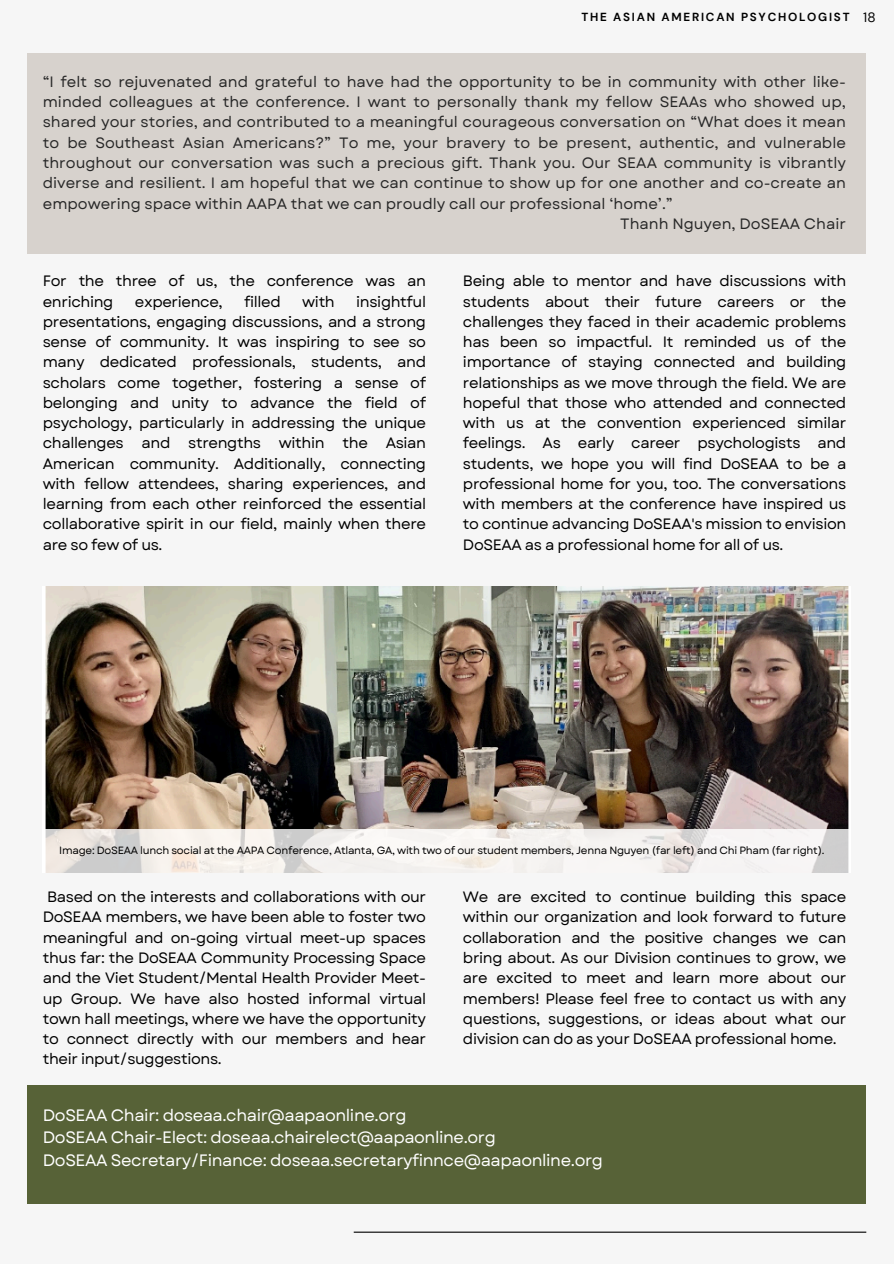
<style>
.page{position:relative;width:894px;height:1264px;background:#fff}
.page>*{position:absolute;margin:0;border:0;box-sizing:border-box;transform-origin:0 0}
.t1{font:16.5px/22.5px "Garet";letter-spacing:-.025em;color:#fff}
.t2{font:15px/20.2px "Garet";letter-spacing:-.025em;color:#000;text-align:justify}
.t3{font:15px "Garet";color:#272727}
.t4{font:13.5px "DM Sans";color:#000}
.t5{font:700 11.7px "DM Sans";letter-spacing:.15em;color:#000}
.t6{font:10.5px "Garet";letter-spacing:-.025em;color:#000}
</style>
<div class="page">
<div style="left:0;top:0;width:893px;height:1263px;background:#f6f6f6"></div>
<img style="left:45px;top:586px;width:804px;height:243px">
<div style="left:27px;top:53px;width:839px;height:201px;background:#d7d2cd"></div>
<hr style="left:353px;top:1231px;width:513px;height:1px;background:#000">
<div style="left:27px;top:1085px;width:839px;height:118px;background:#576237"></div>
<svg style="left:45px;top:829px;width:804px;height:43px"></svg>
<h1 class="t5" style="left:581px;top:9px;width:269px">THE ASIAN AMERICAN PSYCHOLOGIST</h1>
<h1 class="t4" style="left:862px;top:9px;width:14px">18</h1>
<p class="t3" style="left:43px;top:71px;width:804px">“I felt so rejuvenated and grateful to have had the opportunity to be in community with other like-</p>
<p class="t3" style="left:43px;top:91px;width:804px">minded colleagues at the conference. I want to personally thank my fellow SEAAs who showed up,</p>
<p class="t3" style="left:43px;top:111px;width:804px">shared your stories, and contributed to a meaningful courageous conversation on “What does it mean</p>
<p class="t3" style="left:43px;top:132px;width:804px">to be Southeast Asian Americans?” To me, your bravery to be present, authentic, and vulnerable</p>
<p class="t3" style="left:43px;top:152px;width:804px">throughout our conversation was such a precious gift. Thank you. Our SEAA community is vibrantly</p>
<p class="t3" style="left:43px;top:172px;width:804px">diverse and resilient. I am hopeful that we can continue to show up for one another and co-create an</p>
<p class="t3" style="left:43px;top:192px;width:631px">empowering space within AAPA that we can proudly call our professional ‘home’.”</p>
<p class="t3" style="left:620px;top:213px;width:227px">Thanh Nguyen, DoSEAA Chair</p>
<h1 class="t2" style="left:43px;top:271px;width:385px">For the three of us, the conference was an enriching</h1>
<h1 class="t2" style="left:43px;top:291px;width:385px;text-indent:313px">insightful presentations, engaging discussions, and a strong sense of community. It was inspiring to see so many dedicated professionals, students, and scholars come together, fostering a sense of belonging and unity to advance the field of psychology, particularly in addressing the unique challenges and strengths within the Asian American community. Additionally, connecting with fellow attendees, sharing experiences, and learning from each other reinforced the essential collaborative spirit in our field, mainly when there are so few of us.</h1>
<h1 class="t2" style="left:135px;top:291px;width:89px">experience,</h1>
<h1 class="t2" style="left:244px;top:291px;width:38px">filled</h1>
<h1 class="t2" style="left:302px;top:291px;width:34px">with</h1>
<h1 class="t2" style="left:463px;top:271px;width:385px">Being able to mentor and have discussions with students about their future careers or the challenges they faced in their academic problems has been so impactful. It reminded us of the importance of staying connected and building relationships as we move through the field. We are hopeful that those who attended and connected with us at the convention experienced similar feelings. As early career psychologists and students, we hope you will find DoSEAA to be a professional home for you, too. The conversations with members at the conference have inspired us to continue advancing DoSEAA's mission to envision DoSEAA as a professional home for all of us.</h1>
<h1 class="t6" style="left:59px;top:842px;width:766px">Image: DoSEAA lunch social at the AAPA Conference, Atlanta, GA, with two of our student members, Jenna Nguyen (far left) and Chi Pham (far right).</h1>
<h1 class="t2" style="left:43px;top:886px;width:385px">Based on the interests and collaborations with our DoSEAA members, we have been able to foster two meaningful and on-going virtual meet-up spaces thus far: the DoSEAA Community Processing Space and the Viet Student/Mental Health Provider Meet&shy;up Group. We have also hosted informal virtual town hall meetings, where we have the opportunity to connect directly with our members and hear their input/suggestions.</h1>
<p class="t2" style="left:463px;top:886px;width:385px">We are excited to continue building this space within our organization and look forward to future collaboration and the positive changes we can bring about. As our Division continues to grow, we are excited to meet and learn more about our members! Please feel free to contact us with any questions, suggestions, or ideas about what our division can do as your DoSEAA professional home.</p>
<p class="t1" style="left:43px;top:1103px;width:561px">DoSEAA Chair: doseaa.chair@aapaonline.org<br>DoSEAA Chair-Elect: doseaa.chairelect@aapaonline.org<br>DoSEAA Secretary/Finance: doseaa.secretaryfinnce@aapaonline.org</p>
</div>
